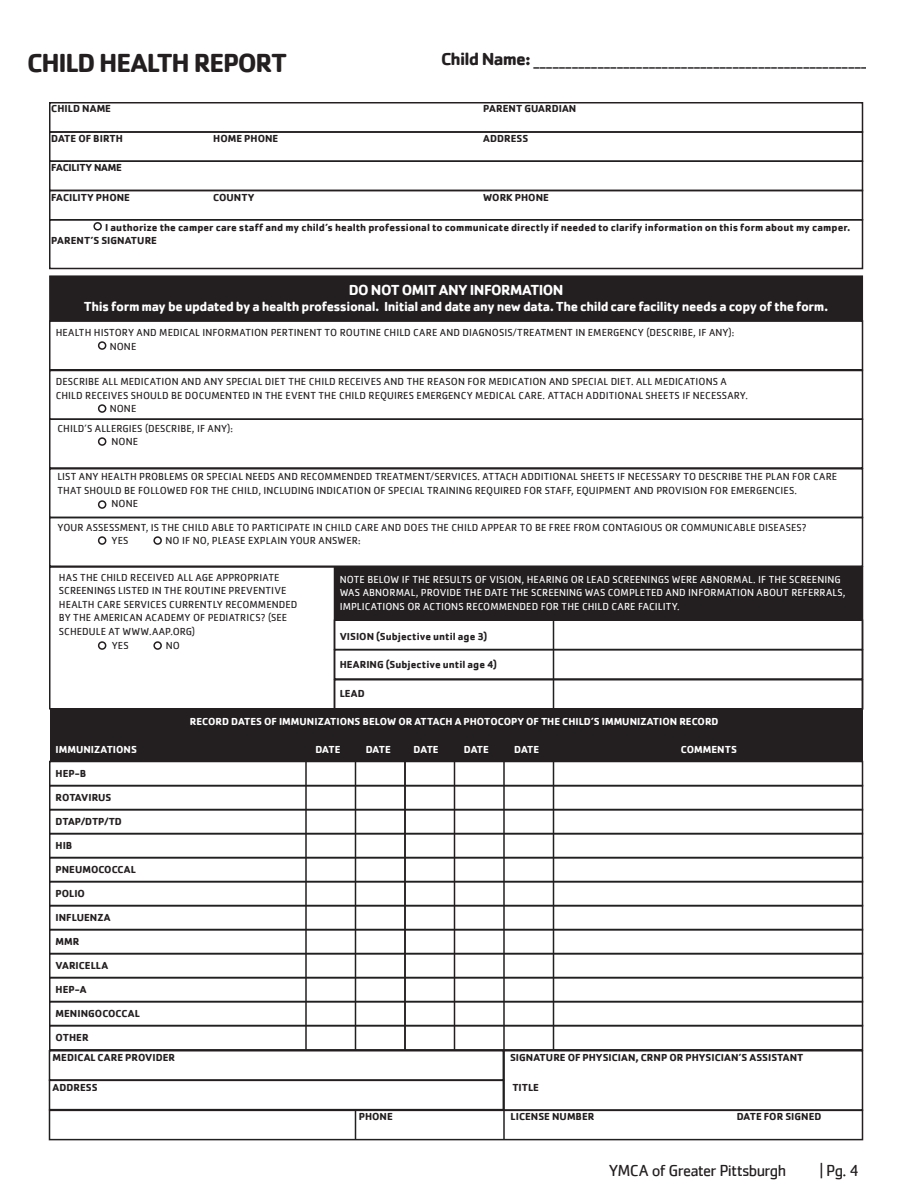
<style>
.page{position:relative;width:918px;height:1188px;background:#fff}
.page>*{position:absolute;margin:0;border:0;box-sizing:border-box;transform-origin:0 0}
.t1{font:700 27px "Cachet";letter-spacing:-.045em;color:#231f20}
.t2{font:18px "Cachet";color:#231f20}
.t3{font:16.5px "Cachet";letter-spacing:-.045em;color:#231f20}
.t4{font:700 15px "Cachet";letter-spacing:-.035em;color:#fff}
.t5{font:700 13.5px "Cachet";letter-spacing:-.03em;color:#fff}
.t6{font:10.5px/13.5px "Cachet";letter-spacing:.005em;color:#231f20}
.t7{font:700 10.5px/13.5px "Cachet";letter-spacing:.005em;color:#231f20}
.t8{font:10.5px/13.5px "Cachet";letter-spacing:.005em;color:#fff}
.t9{font:700 10.5px "Cachet";color:#fff}
.t10{font:700 10.5px "Cachet";letter-spacing:-.025em;color:#231f20}
.s1{font-weight:700}
</style>
<div class="page">
<div style="left:334px;top:567px;width:528px;height:53px;background:#231f20"></div>
<div style="left:49px;top:102px;width:814px;height:31px;border:2px solid #231f20"></div>
<div style="left:49px;top:131px;width:814px;height:31px;border:2px solid #231f20"></div>
<div style="left:49px;top:160px;width:814px;height:31px;border:2px solid #231f20"></div>
<div style="left:49px;top:190px;width:814px;height:30px;border:2px solid #231f20"></div>
<div style="left:49px;top:275px;width:814px;height:47px;background:#231f20;border:1px solid #231f20"></div>
<div style="left:49px;top:219px;width:814px;height:50px;border:2px solid #231f20"></div>
<div style="left:93px;top:222px;width:9px;height:9px;border:2px solid #231f20;border-radius:50%"></div>
<div style="left:49px;top:320px;width:814px;height:50px;border:2px solid #231f20"></div>
<div style="left:49px;top:370px;width:814px;height:50px;border:2px solid #231f20"></div>
<div style="left:49px;top:418px;width:814px;height:51px;border:2px solid #231f20"></div>
<div style="left:49px;top:468px;width:814px;height:50px;border:2px solid #231f20"></div>
<div style="left:98px;top:341px;width:8px;height:9px;border:2px solid #231f20;border-radius:50%"></div>
<div style="left:98px;top:404px;width:8px;height:9px;border:2px solid #231f20;border-radius:50%"></div>
<div style="left:98px;top:437px;width:8px;height:9px;border:2px solid #231f20;border-radius:50%"></div>
<div style="left:98px;top:500px;width:8px;height:9px;border:2px solid #231f20;border-radius:50%"></div>
<div style="left:98px;top:536px;width:8px;height:9px;border:2px solid #231f20;border-radius:50%"></div>
<div style="left:153px;top:536px;width:9px;height:9px;border:2px solid #231f20;border-radius:50%"></div>
<div style="left:98px;top:641px;width:8px;height:9px;border:2px solid #231f20;border-radius:50%"></div>
<div style="left:153px;top:641px;width:9px;height:9px;border:2px solid #231f20;border-radius:50%"></div>
<div style="left:49px;top:517px;width:814px;height:50px;border:2px solid #231f20"></div>
<div style="left:49px;top:566px;width:814px;height:144px;border:2px solid #231f20"></div>
<div style="left:503px;top:1050px;width:360px;height:61px;border:2px solid #231f20"></div>
<hr style="left:334px;top:567px;width:1px;height:142px;background:#231f20">
<hr style="left:553px;top:620px;width:1px;height:430px;background:#231f20">
<hr style="left:503px;top:759px;width:2px;height:381px;background:#231f20">
<hr style="left:454px;top:762px;width:1px;height:288px;background:#231f20">
<hr style="left:404px;top:762px;width:2px;height:288px;background:#231f20">
<hr style="left:355px;top:759px;width:1px;height:291px;background:#231f20">
<hr style="left:305px;top:762px;width:2px;height:288px;background:#231f20">
<div style="left:334px;top:649px;width:529px;height:31px;border:2px solid #231f20"></div>
<div style="left:334px;top:620px;width:529px;height:30px;border:2px solid #231f20"></div>
<div style="left:334px;top:679px;width:529px;height:31px;border:2px solid #231f20"></div>
<div style="left:50px;top:709px;width:812px;height:29px;background:#231f20"></div>
<div style="left:50px;top:738px;width:812px;height:24px;background:#231f20"></div>
<div style="left:49px;top:761px;width:814px;height:26px;border:2px solid #231f20"></div>
<div style="left:49px;top:785px;width:814px;height:26px;border:2px solid #231f20"></div>
<div style="left:49px;top:809px;width:814px;height:26px;border:2px solid #231f20"></div>
<div style="left:49px;top:833px;width:814px;height:26px;border:2px solid #231f20"></div>
<div style="left:49px;top:857px;width:814px;height:26px;border:2px solid #231f20"></div>
<div style="left:49px;top:881px;width:814px;height:26px;border:2px solid #231f20"></div>
<div style="left:49px;top:905px;width:814px;height:26px;border:2px solid #231f20"></div>
<div style="left:49px;top:929px;width:814px;height:26px;border:2px solid #231f20"></div>
<div style="left:49px;top:953px;width:814px;height:26px;border:2px solid #231f20"></div>
<div style="left:49px;top:977px;width:814px;height:26px;border:2px solid #231f20"></div>
<div style="left:49px;top:1001px;width:814px;height:26px;border:2px solid #231f20"></div>
<div style="left:49px;top:1025px;width:814px;height:26px;border:2px solid #231f20"></div>
<div style="left:49px;top:1050px;width:455px;height:31px;border:2px solid #231f20"></div>
<div style="left:49px;top:1080px;width:455px;height:30px;border:2px solid #231f20"></div>
<div style="left:49px;top:1110px;width:814px;height:30px;border:2px solid #231f20"></div>
<hr style="left:355px;top:1110px;width:1px;height:30px;background:#231f20">
<h2 class="t2" style="left:441px;top:48px;width:428px"><span class="s1">Child Name:</span> ____________________________________________________</h2>
<h1 class="t1" style="left:27px;top:45px;width:261px">CHILD HEALTH REPORT</h1>
<p class="t7" style="left:51px;top:102px;width:61px">CHILD NAME</p>
<p class="t7" style="left:483px;top:102px;width:95px">PARENT GUARDIAN</p>
<p class="t7" style="left:51px;top:132px;width:73px">DATE OF BIRTH</p>
<p class="t7" style="left:213px;top:132px;width:67px">HOME PHONE</p>
<p class="t7" style="left:483px;top:132px;width:46px">ADDRESS</p>
<p class="t10" style="left:51px;top:160px;width:72px">FACILITY NAME</p>
<p class="t7" style="left:51px;top:190px;width:80px">FACILITY PHONE</p>
<p class="t7" style="left:213px;top:190px;width:43px">COUNTY</p>
<p class="t7" style="left:483px;top:190px;width:67px">WORK PHONE</p>
<p class="t7" style="left:51px;top:220px;width:801px;text-indent:54px">I authorize the camper care staff and my child’s health professional to communicate directly if needed to clarify information on this form about my camper.<br>PARENT’S SIGNATURE</p>
<h3 class="t4" style="left:349px;top:280px;width:216px">DO NOT OMIT ANY INFORMATION</h3>
<p class="t5" style="left:84px;top:298px;width:746px">This form may be updated by a health professional. Initial and date any new data. The child care facility needs a copy of the form.</p>
<p class="t6" style="left:110px;top:326px;width:626px;text-indent:-54px">HEALTH HISTORY AND MEDICAL INFORMATION PERTINENT TO ROUTINE CHILD CARE AND DIAGNOSIS/TREATMENT IN EMERGENCY (DESCRIBE, IF ANY):<br>NONE</p>
<p class="t6" style="left:56px;top:375px;width:673px">DESCRIBE ALL MEDICATION AND ANY SPECIAL DIET THE CHILD RECEIVES AND THE REASON FOR MEDICATION AND SPECIAL DIET. ALL MEDICATIONS A</p>
<p class="t6" style="left:56px;top:388px;width:694px">CHILD RECEIVES SHOULD BE DOCUMENTED IN THE EVENT THE CHILD REQUIRES EMERGENCY MEDICAL CARE. ATTACH ADDITIONAL SHEETS IF NECESSARY.</p>
<p class="t6" style="left:110px;top:402px;width:28px">NONE</p>
<p class="t6" style="left:112px;top:421px;width:123px;text-indent:-54px">CHILD’S ALLERGIES (DESCRIBE, IF ANY):<br>NONE</p>
<p class="t6" style="left:58px;top:470px;width:781px">LIST ANY HEALTH PROBLEMS OR SPECIAL NEEDS AND RECOMMENDED TREATMENT/SERVICES. ATTACH ADDITIONAL SHEETS IF NECESSARY TO DESCRIBE THE PLAN FOR CARE</p>
<p class="t6" style="left:58px;top:483px;width:741px">THAT SHOULD BE FOLLOWED FOR THE CHILD, INCLUDING INDICATION OF SPECIAL TRAINING REQUIRED FOR STAFF, EQUIPMENT AND PROVISION FOR EMERGENCIES.</p>
<p class="t6" style="left:112px;top:497px;width:28px">NONE</p>
<p class="t6" style="left:112px;top:520px;width:697px;text-indent:-54px">YOUR ASSESSMENT, IS THE CHILD ABLE TO PARTICIPATE IN CHILD CARE AND DOES THE CHILD APPEAR TO BE FREE FROM CONTAGIOUS OR COMMUNICABLE DISEASES?<br>YES</p>
<p class="t6" style="left:166px;top:534px;width:197px">NO IF NO, PLEASE EXPLAIN YOUR ANSWER:</p>
<p class="t6" style="left:59px;top:570px;width:240px">HAS THE CHILD RECEIVED ALL AGE APPROPRIATE SCREENINGS LISTED IN THE ROUTINE PREVENTIVE HEALTH CARE SERVICES CURRENTLY RECOMMENDED BY THE AMERICAN ACADEMY OF PEDIATRICS? (SEE SCHEDULE AT WWW.AAP.ORG)</p>
<p class="t8" style="left:340px;top:572px;width:507px">NOTE BELOW IF THE RESULTS OF VISION, HEARING OR LEAD SCREENINGS WERE ABNORMAL. IF THE SCREENING<br>WAS ABNORMAL, PROVIDE THE DATE THE SCREENING WAS COMPLETED AND INFORMATION ABOUT REFERRALS,<br>IMPLICATIONS OR ACTIONS RECOMMENDED FOR THE CHILD CARE FACILITY.</p>
<p class="t7" style="left:340px;top:629px;width:149px">VISION (Subjective until age 3)</p>
<p class="t7" style="left:340px;top:658px;width:159px">HEARING (Subjective until age 4)</p>
<p class="t7" style="left:340px;top:686px;width:26px">LEAD</p>
<p class="t6" style="left:112px;top:639px;width:19px">YES</p>
<p class="t6" style="left:166px;top:639px;width:16px">NO</p>
<p class="t9" style="left:190px;top:715px;width:530px">RECORD DATES OF IMMUNIZATIONS BELOW OR ATTACH A PHOTOCOPY OF THE CHILD’S IMMUNIZATION RECORD</p>
<p class="t9" style="left:56px;top:743px;width:83px">IMMUNIZATIONS</p>
<p class="t9" style="left:315px;top:743px;width:27px">DATE</p>
<p class="t9" style="left:366px;top:743px;width:27px">DATE</p>
<p class="t9" style="left:414px;top:743px;width:27px">DATE</p>
<p class="t9" style="left:464px;top:743px;width:27px">DATE</p>
<p class="t9" style="left:514px;top:743px;width:27px">DATE</p>
<p class="t9" style="left:681px;top:743px;width:58px">COMMENTS</p>
<p class="t7" style="left:56px;top:766px;width:32px">HEP-B</p>
<p class="t7" style="left:56px;top:790px;width:57px">ROTAVIRUS</p>
<p class="t7" style="left:56px;top:814px;width:68px">DTAP/DTP/TD</p>
<p class="t7" style="left:56px;top:838px;width:18px">HIB</p>
<p class="t7" style="left:56px;top:862px;width:82px">PNEUMOCOCCAL</p>
<p class="t7" style="left:56px;top:886px;width:31px">POLIO</p>
<p class="t7" style="left:56px;top:910px;width:57px">INFLUENZA</p>
<p class="t7" style="left:56px;top:934px;width:25px">MMR</p>
<p class="t7" style="left:56px;top:958px;width:54px">VARICELLA</p>
<p class="t7" style="left:56px;top:982px;width:33px">HEP-A</p>
<p class="t7" style="left:56px;top:1006px;width:86px">MENINGOCOCCAL</p>
<p class="t7" style="left:56px;top:1030px;width:35px">OTHER</p>
<p class="t7" style="left:53px;top:1050px;width:124px">MEDICAL CARE PROVIDER</p>
<p class="t7" style="left:510px;top:1050px;width:295px">SIGNATURE OF PHYSICIAN, CRNP OR PHYSICIAN’S ASSISTANT</p>
<p class="t7" style="left:53px;top:1080px;width:46px">ADDRESS</p>
<p class="t7" style="left:512px;top:1080px;width:28px">TITLE</p>
<p class="t7" style="left:359px;top:1110px;width:36px">PHONE</p>
<p class="t7" style="left:511px;top:1110px;width:85px">LICENSE NUMBER</p>
<p class="t7" style="left:737px;top:1110px;width:86px">DATE FOR SIGNED</p>
<h3 class="t3" style="left:609px;top:1161px;width:179px">YMCA of Greater Pittsburgh</h3>
<h3 class="t3" style="left:821px;top:1161px;width:40px">| Pg. 4</h3>
</div>
